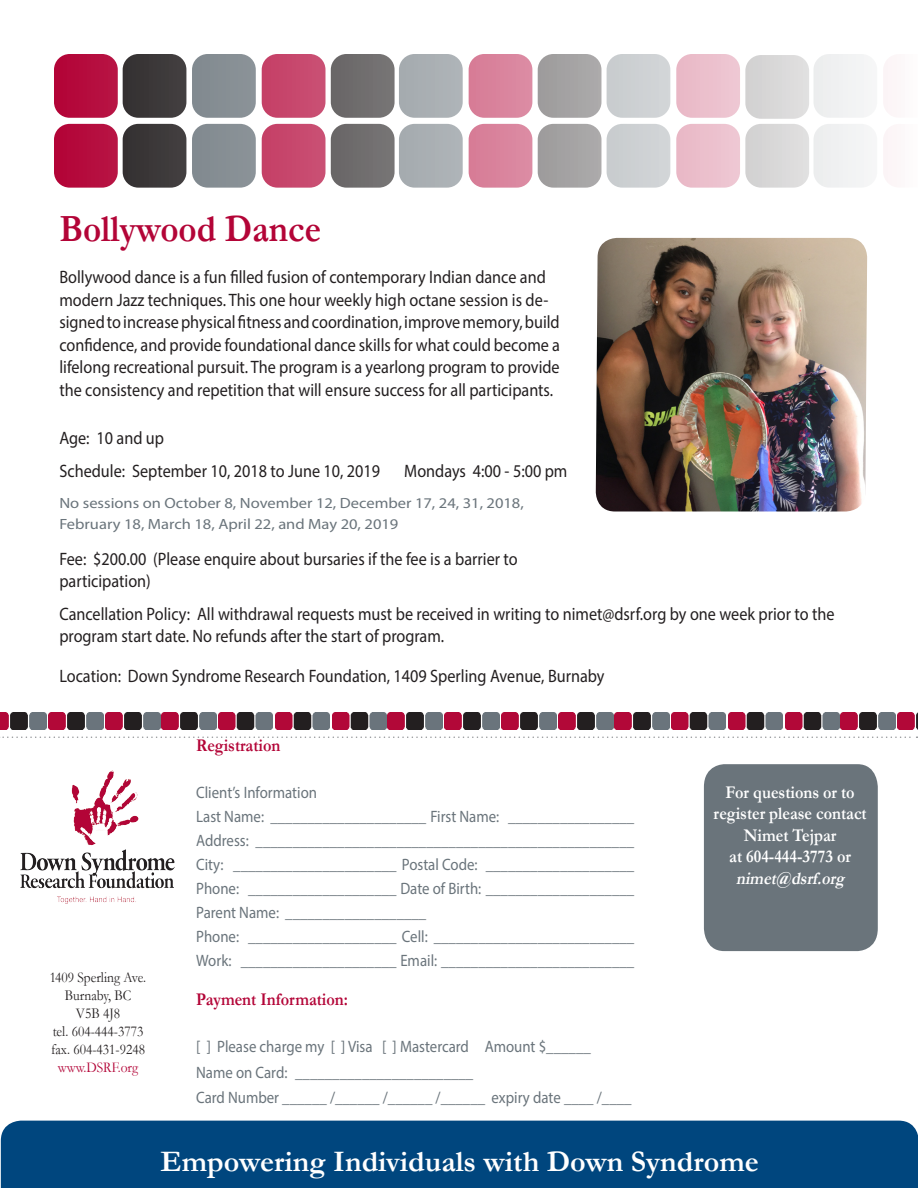
<style>
.page{position:relative;width:918px;height:1188px;background:#fff}
.page>*{position:absolute;margin:0;border:0;box-sizing:border-box;transform-origin:0 0}
.Heading{font:700 38.85px "Garamond";color:#b30437;scale:.9 1}
.t1{font:700 30px "Garamond";color:#fff}
.Copy{font:18px/22.5px "Myriad Pro";color:#231f20;scale:.9 1}
.t2{font:700 18px/21.6px "Garamond";color:#fff;text-align:center;scale:.9 1}
.t3{font:700 18px "Garamond";color:#b30437;scale:.9 1}
.t4{font:16.5px "Myriad Pro";color:#6a747b;scale:.9 1}
.t5{font:15px "Garamond";color:#231f20;scale:.9 1}
.t6{font:15px "Garamond";color:#b30437;scale:.9 1}
.Copy-2{font:14.85px/21px "Myriad Pro";color:#6a747b;scale:1.11 1}
.s1{font-style:italic}
</style>
<div class="page">
<svg style="left:884px;top:130px;width:4px;height:52px"></svg>
<div style="left:813px;top:124px;width:64px;height:64px;background:#f1f2f3;border-radius:16px"></div>
<div style="left:676px;top:124px;width:64px;height:64px;background:#ebc0cc;border-radius:16px"></div>
<div style="left:745px;top:124px;width:64px;height:64px;background:#d9d8d8;border-radius:16px"></div>
<div style="left:607px;top:124px;width:63px;height:64px;background:#cdd0d3;border-radius:16px"></div>
<div style="left:469px;top:124px;width:63px;height:64px;background:#da849d;border-radius:16px"></div>
<div style="left:538px;top:124px;width:63px;height:64px;background:#a4a2a3;border-radius:16px"></div>
<div style="left:399px;top:124px;width:64px;height:64px;background:#aaafb3;border-radius:16px"></div>
<div style="left:331px;top:124px;width:64px;height:64px;background:#706e6e;border-radius:16px"></div>
<svg style="left:884px;top:60px;width:4px;height:52px"></svg>
<div style="left:813px;top:54px;width:64px;height:64px;background:#f1f2f3;border-radius:16px"></div>
<div style="left:676px;top:54px;width:64px;height:64px;background:#ebc0cc;border-radius:16px"></div>
<div style="left:745px;top:55px;width:64px;height:64px;background:#d9d8d8;border-radius:16px"></div>
<div style="left:607px;top:54px;width:63px;height:64px;background:#cdd0d3;border-radius:16px"></div>
<div style="left:469px;top:54px;width:63px;height:64px;background:#da849d;border-radius:16px"></div>
<div style="left:538px;top:54px;width:63px;height:64px;background:#a4a2a3;border-radius:16px"></div>
<div style="left:399px;top:54px;width:64px;height:64px;background:#aaafb3;border-radius:16px"></div>
<div style="left:331px;top:54px;width:64px;height:64px;background:#706e6e;border-radius:16px"></div>
<div style="left:262px;top:124px;width:64px;height:64px;background:#c7486d;border-radius:16px"></div>
<div style="left:192px;top:124px;width:64px;height:64px;background:#868e94;border-radius:16px"></div>
<div style="left:123px;top:124px;width:63px;height:64px;background:#3c3839;border-radius:16px"></div>
<div style="left:262px;top:54px;width:64px;height:64px;background:#c7486d;border-radius:16px"></div>
<div style="left:192px;top:54px;width:64px;height:64px;background:#868e94;border-radius:16px"></div>
<div style="left:123px;top:54px;width:63px;height:64px;background:#3c3839;border-radius:16px"></div>
<div style="left:54px;top:124px;width:64px;height:64px;background:#b50b3d;border-radius:16px"></div>
<div style="left:54px;top:54px;width:64px;height:64px;background:#b50b3d;border-radius:16px"></div>
<svg style="left:0;top:736px;width:918px;height:2px"></svg>
<div style="left:704px;top:764px;width:174px;height:187px;background:#6a747b"></div>
<svg style="left:104px;top:771px;width:9px;height:13px"></svg>
<div style="left:1px;top:1121px;width:917px;height:67px;background:#00467e"></div>
<img style="left:0;top:712px;width:46px;height:18px">
<img style="left:445px;top:712px;width:54px;height:18px">
<img style="left:218px;top:712px;width:55px;height:18px">
<img style="left:671px;top:712px;width:55px;height:18px">
<img style="left:49px;top:712px;width:54px;height:18px">
<img style="left:502px;top:712px;width:54px;height:18px">
<img style="left:275px;top:712px;width:55px;height:18px">
<img style="left:728px;top:712px;width:55px;height:18px">
<img style="left:106px;top:712px;width:110px;height:18px">
<img style="left:559px;top:712px;width:110px;height:18px">
<img style="left:332px;top:712px;width:111px;height:18px">
<img style="left:785px;top:712px;width:111px;height:18px">
<img style="left:898px;top:712px;width:20px;height:18px">
<img style="left:596px;top:238px;width:271px;height:274px">
<p class="Heading" style="left:59px;top:203px;width:292px">Bollywood Dance</p>
<p class="Copy" style="left:59px;top:266px;width:558px">Bollywood dance is a fun filled fusion of contemporary Indian dance and modern Jazz techniques. This one hour weekly high octane session is de&shy;signed to increase physical fitness and coordination, improve memory, build confidence, and provide foundational dance skills for what could become a lifelong recreational pursuit. The program is a yearlong program to provide the consistency and repetition that will ensure success for all participants.</p>
<p class="Copy" style="left:59px;top:426px;width:118px">Age: 10 and up</p>
<p class="Copy" style="left:59px;top:459px;width:358px">Schedule: September 10, 2018 to June 10, 2019</p>
<p class="Copy" style="left:404px;top:459px;width:183px">Mondays 4:00 - 5:00 pm</p>
<p class="Copy-2" style="left:59px;top:492px;width:420px">No sessions on October 8, November 12, December 17, 24, 31, 2018,<br>February 18, March 18, April 22, and May 20, 2019</p>
<p class="Copy" style="left:59px;top:547px;width:511px">Fee: $200.00 (Please enquire about bursaries if the fee is a barrier to participation)</p>
<p class="Copy" style="left:59px;top:602px;width:863px">Cancellation Policy: All withdrawal requests must be received in writing to nimet@dsrf.org by one week prior to the program start date. No refunds after the start of program.</p>
<p class="Copy" style="left:59px;top:665px;width:607px">Location: Down Syndrome Research Foundation, 1409 Sperling Avenue, Burnaby</p>
<p class="t5" style="left:50px;top:967px;width:109px">1409 Sperling Ave.</p>
<p class="t5" style="left:65px;top:985px;width:75px">Burnaby, BC</p>
<p class="t5" style="left:76px;top:1003px;width:51px">V5B 4J8</p>
<p class="t5" style="left:53px;top:1021px;width:102px">tel. 604-444-3773</p>
<p class="t5" style="left:51px;top:1039px;width:106px">fax. 604-431-9248</p>
<p class="t6" style="left:58px;top:1057px;width:91px">www.DSRF.org</p>
<p class="t3" style="left:196px;top:733px;width:95px">Registration</p>
<p class="t4" style="left:196px;top:782px;width:136px">Client’s Information</p>
<p class="t4" style="left:196px;top:806px;width:488px">Last Name: _____________________ First Name: _________________</p>
<p class="t4" style="left:196px;top:830px;width:488px">Address: ___________________________________________________</p>
<p class="t4" style="left:196px;top:854px;width:488px">City: ______________________ Postal Code: ____________________</p>
<p class="t4" style="left:196px;top:878px;width:488px">Phone: ____________________ Date of Birth: ____________________</p>
<p class="t4" style="left:196px;top:902px;width:257px">Parent Name: ___________________</p>
<p class="t4" style="left:196px;top:926px;width:488px">Phone: ____________________ Cell: ___________________________</p>
<p class="t4" style="left:196px;top:950px;width:488px">Work: _____________________ Email: __________________________</p>
<p class="t3" style="left:196px;top:987px;width:170px">Payment Information:</p>
<p class="t4" style="left:196px;top:1037px;width:440px">[ ] Please charge my [ ] Visa [ ] Mastercard Amount $______</p>
<p class="t4" style="left:196px;top:1062px;width:310px">Name on Card: ________________________</p>
<p class="t4" style="left:196px;top:1088px;width:485px">Card Number ______ /______ /______ /______ expiry date ____ /____</p>
<p class="t2" style="left:714px;top:781px;width:172px">For questions or to register please contact</p>
<p class="t2" style="left:729px;top:824px;width:137px">Nimet Tejpar<br>at 604-444-3773 or <span class="s1">nimet@dsrf.org</span></p>
<p class="t1" style="left:161px;top:1141px;width:600px">Empowering Individuals with Down Syndrome</p>
</div>
